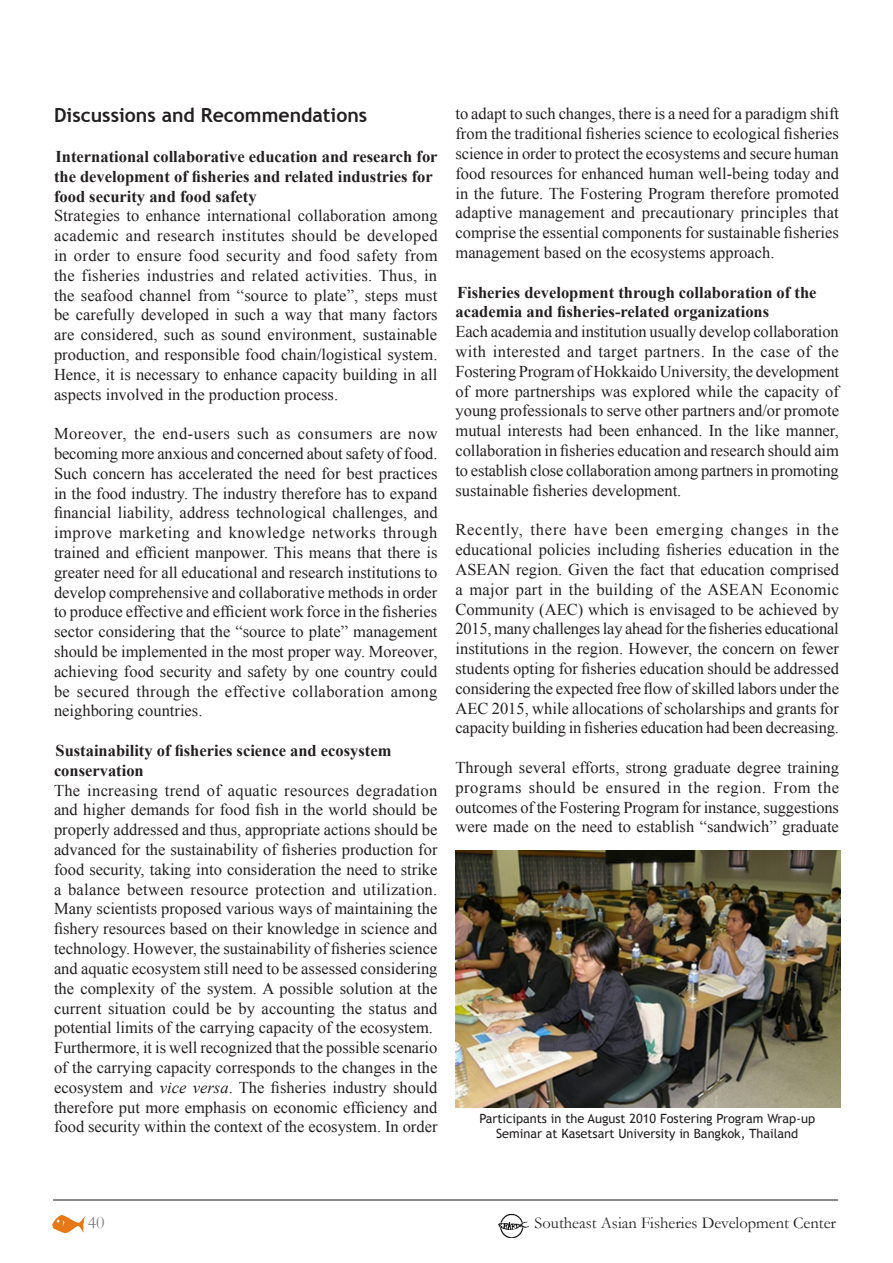
<style>
.page{position:relative;width:893px;height:1263px;background:#fff}
.page>*{position:absolute;margin:0;border:0;box-sizing:border-box;transform-origin:0 0}
.Headline{font:700 19.5px "Trebuchet MS";color:#231f20}
.t1{font:18px "Garamond";color:#808285}
.Text{font:16.5px/19.8px "Times New Roman";color:#231f20;text-align:justify}
.Headline2{font:700 16.5px/19.8px "Times New Roman";color:#231f20}
.t2{font:16.5px "Garamond";color:#231f20}
.box{font:12.75px/15.3px "Trebuchet MS";color:#231f20;text-align:center}
.s1{font-style:italic}
</style>
<div class="page">
<img style="left:53px;top:1216px;width:32px;height:16px">
<img style="left:498px;top:1215px;width:31px;height:22px">
<hr style="left:53px;top:1199px;width:785px;height:2px;background:#636366">
<img style="left:455px;top:850px;width:385px;height:257px">
<p class="Headline" style="left:54px;top:103px;width:315px">Discussions and Recommendations</p>
<p class="Headline2" style="left:54px;top:146px;width:385px">International collaborative education and research for the development of fisheries and related industries for food security and food safety</p>
<p class="Text" style="left:54px;top:206px;width:385px">Strategies to enhance international collaboration among academic and research institutes should be developed in order to ensure food security and food safety from the fisheries industries and related activities. Thus, in the seafood channel from “source to plate”, steps must be carefully developed in such a way that many factors are considered, such as sound environment, sustainable production, and responsible food chain/logistical system.<br>Hence, it is necessary to enhance capacity building in all aspects involved in the production process.</p>
<p class="Text" style="left:54px;top:424px;width:385px">Moreover, the end-users such as consumers are now becoming more anxious and concerned about safety of food.<br>Such concern has accelerated the need for best practices in the food industry. The industry therefore has to expand financial liability, address technological challenges, and improve marketing and knowledge networks through trained and efficient manpower. This means that there is greater need for all educational and research institutions to develop comprehensive and collaborative methods in order to produce effective and efficient work force in the fisheries sector considering that the “source to plate” management should be implemented in the most proper way. Moreover, achieving food security and safety by one country could be secured through the effective collaboration among neighboring countries.</p>
<p class="Headline2" style="left:54px;top:740px;width:339px">Sustainability of fisheries science and ecosystem conservation</p>
<p class="Text" style="left:54px;top:780px;width:385px">The increasing trend of aquatic resources degradation and higher demands for food fish in the world should be properly addressed and thus, appropriate actions should be advanced for the sustainability of fisheries production for food security, taking into consideration the need to strike a balance between resource protection and utilization.<br>Many scientists proposed various ways of maintaining the fishery resources based on their knowledge in science and technology. However, the sustainability of fisheries science and aquatic ecosystem still need to be assessed considering the complexity of the system. A possible solution at the current situation could be by accounting the status and potential limits of the carrying capacity of the ecosystem.</p>
<p class="Text" style="left:54px;top:1037px;width:385px">Furthermore, it is well recognized that the possible scenario of the carrying capacity corresponds to the changes in the ecosystem and <span class="s1">vice versa</span>. The fisheries industry should therefore put more emphasis on economic efficiency and food security within the context of the ecosystem. In order</p>
<p class="Text" style="left:455px;top:104px;width:385px">to adapt to such changes, there is a need for a paradigm shift from the traditional fisheries science to ecological fisheries science in order to protect the ecosystems and secure human food resources for enhanced human well-being today and in the future. The Fostering Program therefore promoted adaptive management and precautionary principles that comprise the essential components for sustainable fisheries management based on the ecosystems approach.</p>
<p class="Headline2" style="left:455px;top:282px;width:362px">Fisheries development through collaboration of the academia and fisheries-related organizations</p>
<p class="Text" style="left:455px;top:322px;width:385px">Each academia and institution usually develop collaboration with interested and target partners. In the case of the Fostering Program of Hokkaido University, the development of more partnerships was explored while the capacity of young professionals to serve other partners and/or promote mutual interests had been enhanced. In the like manner, collaboration in fisheries education and research should aim to establish close collaboration among partners in promoting sustainable fisheries development.</p>
<p class="Text" style="left:455px;top:520px;width:385px">Recently, there have been emerging changes in the educational policies including fisheries education in the ASEAN region. Given the fact that education comprised a major part in the building of the ASEAN Economic Community (AEC) which is envisaged to be achieved by 2015, many challenges lay ahead for the fisheries educational institutions in the region. However, the concern on fewer students opting for fisheries education should be addressed considering the expected free flow of skilled labors under the AEC 2015, while allocations of scholarships and grants for capacity building in fisheries education had been decreasing.</p>
<p class="Text" style="left:455px;top:757px;width:385px">Through several efforts, strong graduate degree training programs should be ensured in the region. From the outcomes of the Fostering Program for instance, suggestions were made on the need to establish “sandwich” graduate</p>
<p class="box" style="left:479px;top:1111px;width:337px">Participants in the August 2010 Fostering Program Wrap-up<br>Seminar at Kasetsart University in Bangkok, Thailand</p>
<p class="t1" style="left:88px;top:1210px;width:18px">40</p>
<p class="t2" style="left:535px;top:1211px;width:303px">Southeast Asian Fisheries Development Center</p>
</div>
